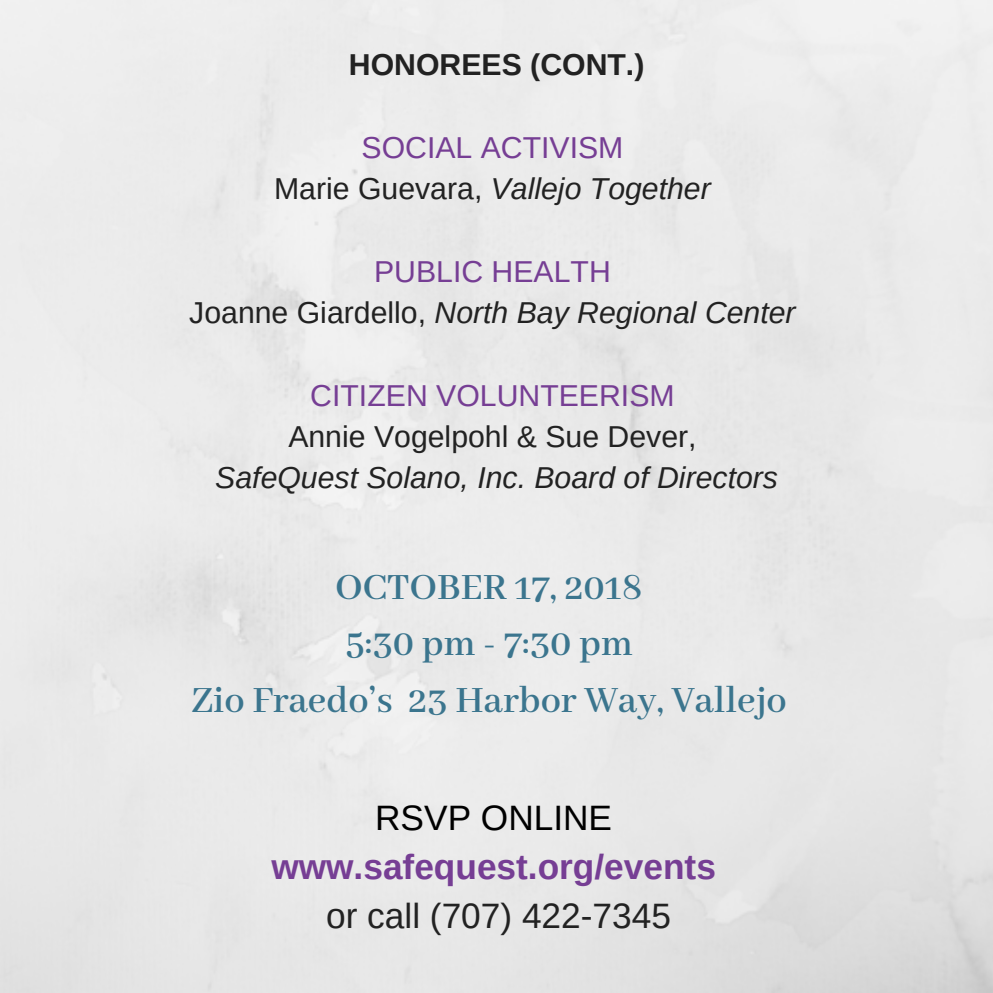
<style>
.page{position:relative;width:993px;height:993px;background:#fff}
.page>*{position:absolute;margin:0;border:0;box-sizing:border-box;transform-origin:0 0}
.t1{font:600 40.25px/56.2px "Abhaya Libre";color:#3b758e;text-align:center}
.t2{font:700 35.25px "Arimo";color:#763e94}
.t3{font:35.25px "Arimo";color:#222}
.t4{font:35.25px "Arimo";color:#000}
.t5{font:italic 30.25px/41.2px "Arimo";color:#222;text-align:center}
.t6{font:30.25px "Arimo";color:#222}
.t7{font:30.25px "Arimo";color:#763e94}
.t8{font:700 30.25px "Arimo";color:#222}
.s1{font-style:normal;color:#763e94}
.s2{font-style:normal}
</style>
<div class="page">
<p class="t8" style="left:349px;top:48px;width:297px">HONOREES (CONT.)</p>
<p class="t5" style="left:274px;top:126px;width:438px"><span class="s1">SOCIAL ACTIVISM<br></span><span class="s2">Marie Guevara,</span> Vallejo Together</p>
<p class="t5" style="left:189px;top:250px;width:607px"><span class="s1">PUBLIC HEALTH<br></span><span class="s2">Joanne Giardello,</span> North Bay Regional Center</p>
<p class="t7" style="left:310px;top:378px;width:366px">CITIZEN VOLUNTEERISM</p>
<p class="t6" style="left:288px;top:419px;width:409px">Annie Vogelpohl &amp; Sue Dever,</p>
<p class="t5" style="left:215px;top:457px;width:564px">SafeQuest Solano, Inc. Board of Directors</p>
<h1 class="t1" style="left:191px;top:560px;width:596px">OCTOBER 17, 2018<br>5:30 pm - 7:30 pm<br>Zio Fraedo’s 23 Harbor Way, Vallejo</h1>
<p class="t4" style="left:375px;top:797px;width:238px">RSVP ONLINE</p>
<p class="t2" style="left:271px;top:846px;width:446px">www.safequest.org/events</p>
<p class="t3" style="left:326px;top:895px;width:346px">or call (707) 422-7345</p>
</div>
